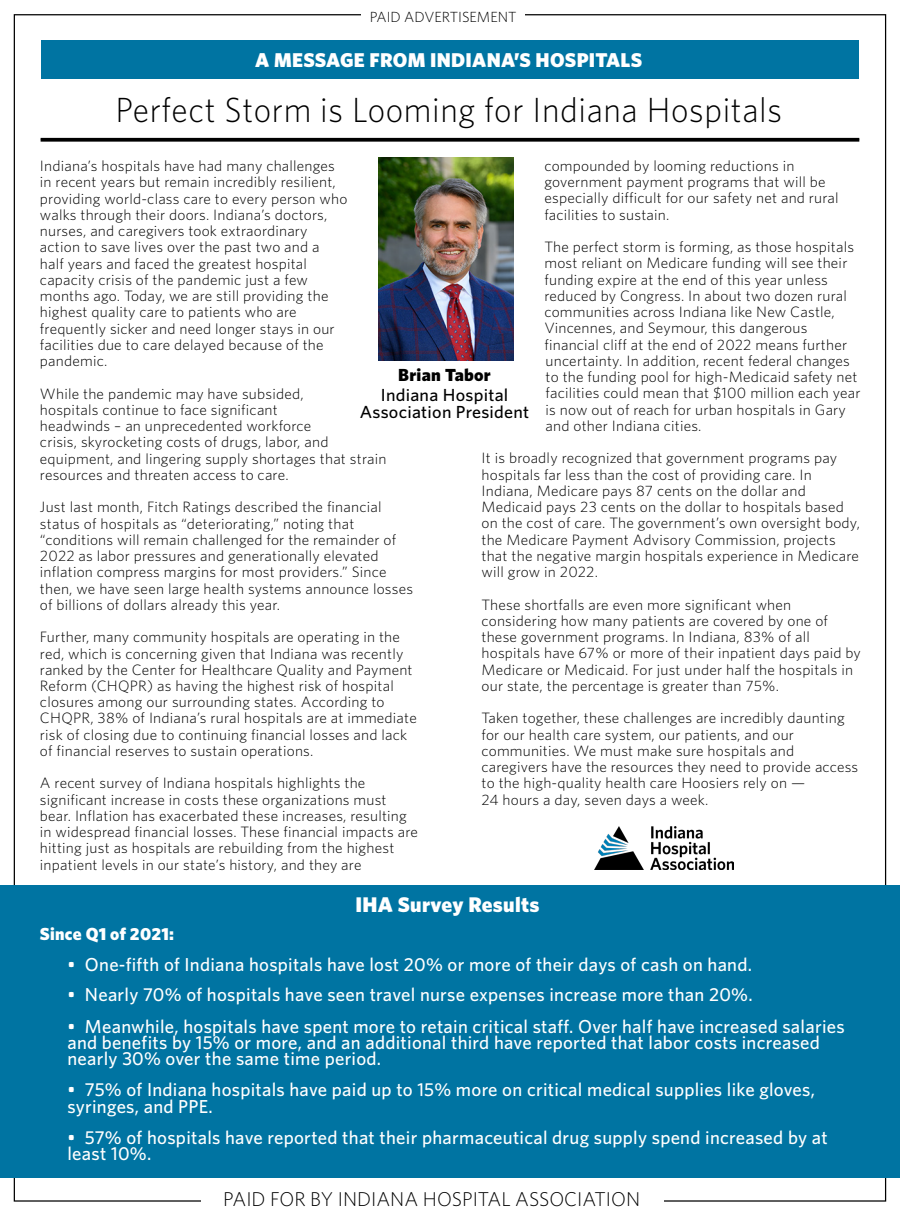
<style>
.page{position:relative;width:900px;height:1215px;background:#fff}
.page>*{position:absolute;margin:0;border:0;box-sizing:border-box;transform-origin:0 0}
.t1{font:300 35px "Whitney HTF";letter-spacing:.02em;color:#000;scale:.96 1}
.t2{font:900 21.25px "Whitney HTF";letter-spacing:.015em;color:#fff}
.t3{font:300 20px "Whitney HTF";color:#000}
.t4{font:900 20px "Whitney HTF";letter-spacing:.015em;color:#fff}
.t5{font:500 18.75px/16.2px "Whitney HTF";letter-spacing:.015em;color:#fff}
.t6{font:500 17.5px/17.5px "Whitney HTF";letter-spacing:.015em;color:#000;text-align:center}
.t7{font:900 17.5px "Whitney HTF";letter-spacing:.015em;color:#fff}
.t8{font:900 17.5px "Whitney HTF";letter-spacing:.015em;color:#000}
.t9{font:300 15px/16.2px "Whitney HTF";letter-spacing:.015em;color:#000}
.t10{font:300 14.75px "Whitney HTF";color:#000}
</style>
<div class="page">
<div style="left:41px;top:40px;width:818px;height:38px;background:#0074a2"></div>
<img style="left:379px;top:158px;width:134px;height:202px">
<img style="left:595px;top:827px;width:138px;height:43px">
<svg style="left:41px;top:138px;width:818px;height:4px;background:#171717"></svg>
<div style="left:0;top:885px;width:900px;height:293px;background:#0074a2"></div>
<p class="t10" style="left:370px;top:8px;width:148px">PAID ADVERTISEMENT</p>
<h3 class="t4" style="left:255px;top:48px;width:388px">A MESSAGE FROM INDIANA’S HOSPITALS</h3>
<h1 class="t1" style="left:115px;top:90px;width:696px">Perfect Storm is Looming for Indiana Hospitals</h1>
<p class="t9" style="left:40px;top:158px;width:309px">Indiana’s hospitals have had many challenges in recent years but remain incredibly resilient, providing world-class care to every person who walks through their doors. Indiana’s doctors, nurses, and caregivers took extraordinary action to save lives over the past two and a half years and faced the greatest hospital capacity crisis of the pandemic just a few months ago. Today, we are still providing the highest quality care to patients who are frequently sicker and need longer stays in our facilities due to care delayed because of the pandemic.</p>
<p class="t9" style="left:40px;top:385px;width:348px">While the pandemic may have subsided,<br>hospitals continue to face significant<br>headwinds – an unprecedented workforce<br>crisis, skyrocketing costs of drugs, labor, and equipment, and lingering supply shortages that strain resources and threaten access to care.</p>
<p class="t9" style="left:40px;top:499px;width:375px">Just last month, Fitch Ratings described the financial status of hospitals as “deteriorating,” noting that “conditions will remain challenged for the remainder of 2022 as labor pressures and generationally elevated inflation compress margins for most providers.” Since then, we have seen large health systems announce losses of billions of dollars already this year.</p>
<p class="t9" style="left:40px;top:629px;width:378px">Further, many community hospitals are operating in the red, which is concerning given that Indiana was recently ranked by the Center for Healthcare Quality and Payment Reform (CHQPR) as having the highest risk of hospital closures among our surrounding states. According to CHQPR, 38% of Indiana’s rural hospitals are at immediate risk of closing due to continuing financial losses and lack of financial reserves to sustain operations.</p>
<p class="t9" style="left:40px;top:775px;width:380px">A recent survey of Indiana hospitals highlights the significant increase in costs these organizations must bear. Inflation has exacerbated these increases, resulting in widespread financial losses. These financial impacts are hitting just as hospitals are rebuilding from the highest inpatient levels in our state’s history, and they are</p>
<p class="t9" style="left:544px;top:157px;width:296px">compounded by looming reductions in government payment programs that will be especially difficult for our safety net and rural facilities to sustain.</p>
<p class="t9" style="left:544px;top:239px;width:318px">The perfect storm is forming, as those hospitals most reliant on Medicare funding will see their funding expire at the end of this year unless reduced by Congress. In about two dozen rural communities across Indiana like New Castle, Vincennes, and Seymour, this dangerous financial cliff at the end of 2022 means further uncertainty. In addition, recent federal changes to the funding pool for high-Medicaid safety net facilities could mean that $100 million each year is now out of reach for urban hospitals in Gary and other Indiana cities.</p>
<p class="t9" style="left:482px;top:450px;width:380px">It is broadly recognized that government programs pay hospitals far less than the cost of providing care. In Indiana, Medicare pays 87 cents on the dollar and Medicaid pays 23 cents on the dollar to hospitals based on the cost of care. The government’s own oversight body, the Medicare Payment Advisory Commission, projects that the negative margin hospitals experience in Medicare will grow in 2022.</p>
<p class="t9" style="left:482px;top:596px;width:381px">These shortfalls are even more significant when considering how many patients are covered by one of these government programs. In Indiana, 83% of all hospitals have 67% or more of their inpatient days paid by Medicare or Medicaid. For just under half the hospitals in our state, the percentage is greater than 75%.</p>
<p class="t9" style="left:482px;top:710px;width:378px">Taken together, these challenges are incredibly daunting for our health care system, our patients, and our communities. We must make sure hospitals and caregivers have the resources they need to provide access to the high-quality health care Hoosiers rely on —<br>24 hours a day, seven days a week.</p>
<p class="t8" style="left:398px;top:364px;width:94px">Brian Tabor</p>
<p class="t6" style="left:360px;top:385px;width:171px">Indiana Hospital<br>Association President</p>
<h2 class="t2" style="left:355px;top:892px;width:185px">IHA Survey Results</h2>
<p class="t7" style="left:40px;top:923px;width:136px">Since Q1 of 2021:</p>
<p class="t5" style="left:67px;top:956px;width:686px">• One-fifth of Indiana hospitals have lost 20% or more of their days of cash on hand.</p>
<p class="t5" style="left:67px;top:986px;width:687px">• Nearly 70% of hospitals have seen travel nurse expenses increase more than 20%.</p>
<p class="t5" style="left:67px;top:1018px;width:779px">• Meanwhile, hospitals have spent more to retain critical staff. Over half have increased salaries and benefits by 15% or more, and an additional third have reported that labor costs increased nearly 30% over the same time period.</p>
<p class="t5" style="left:67px;top:1081px;width:749px">• 75% of Indiana hospitals have paid up to 15% more on critical medical supplies like gloves, syringes, and PPE.</p>
<p class="t5" style="left:67px;top:1129px;width:762px">• 57% of hospitals have reported that their pharmaceutical drug supply spend increased by at least 10%.</p>
<h3 class="t3" style="left:223px;top:1187px;width:418px">PAID FOR BY INDIANA HOSPITAL ASSOCIATION</h3>
</div>
